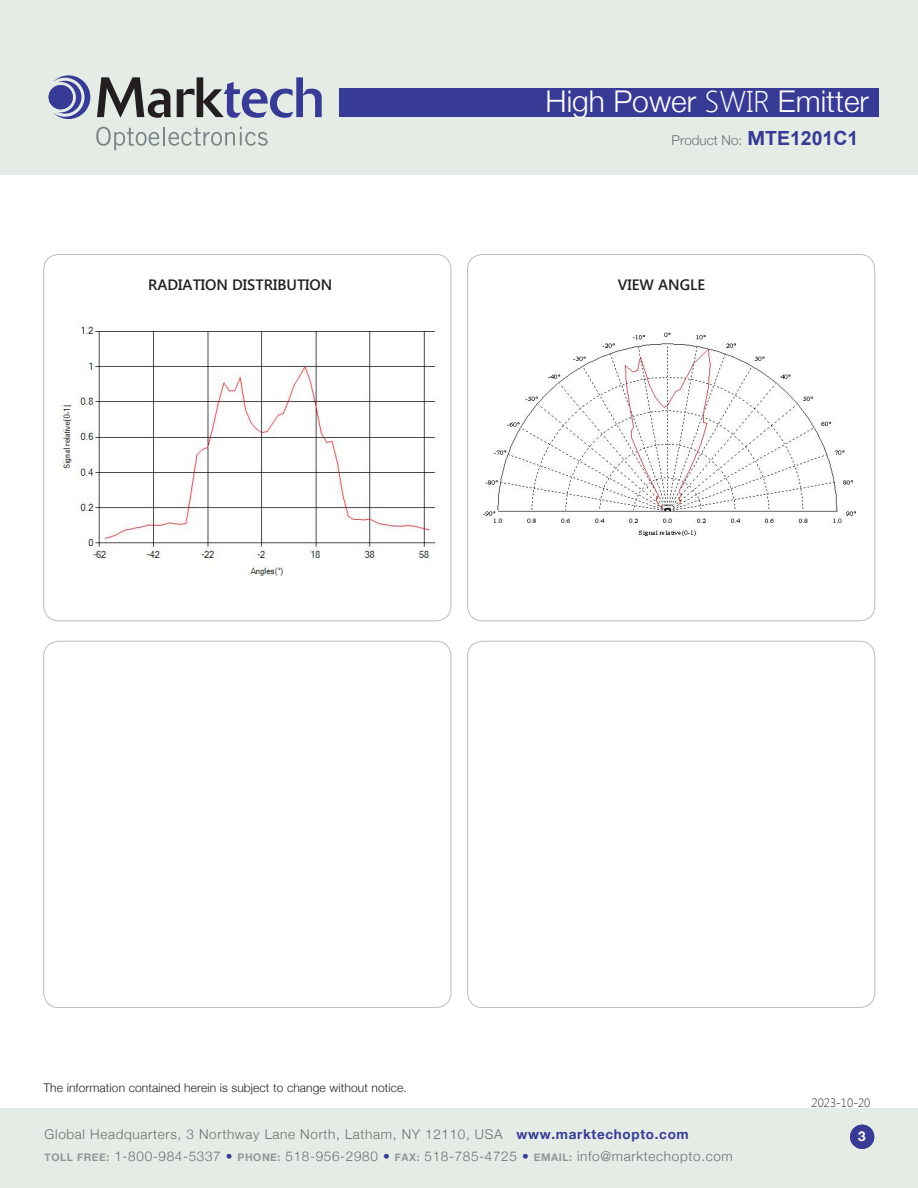
<style>
.page{position:relative;width:918px;height:1188px;background:#fff}
.page>*{position:absolute;margin:0;border:0;box-sizing:border-box;transform-origin:0 0}
.t1{font:300 30px "Helvetica Neue";color:#fff}
.t2{font:600 15px "Segoe UI";color:#231f20}
.t3{font:300 13.5px "Helvetica Neue";letter-spacing:.05em;color:#6c6d70}
.t4{font:300 13.5px "Helvetica Neue";color:#6c6d70}
.Text_flush_right{font:700 13.5px "Helvetica Neue";color:#fff}
.Text_flush_right-2{font:300 12px "Helvetica Neue";letter-spacing:.01em;color:#231f20}
.t5{font:300 12px "Segoe UI";color:#231f20}
.s1{font-family:"Segoe UI"}
.s2{font-weight:700;font-size:19.5px;color:#383b95}
.s3{font-family:"Arial";font-weight:700;font-size:19.5px;color:#383b95}
.s4{font-weight:700;color:#383b95}
.s5{font-weight:700;font-size:10.5px;color:#939598}
.s6{color:#383b95}
</style>
<div class="page">
<div style="left:0;top:1108px;width:918px;height:80px;background:#e5ece6"></div>
<div style="left:0;top:0;width:918px;height:175px;background:#e5ece6"></div>
<div style="left:339px;top:88px;width:540px;height:29px;background:#383b95"></div>
<svg style="left:96px;top:127px;width:172px;height:23px"></svg>
<svg style="left:53px;top:75px;width:37px;height:44px"></svg>
<div style="left:49px;top:85px;width:24px;height:24px;background:#383b95;border-radius:50%"></div>
<svg style="left:97px;top:77px;width:74px;height:41px"></svg>
<svg style="left:177px;top:77px;width:145px;height:41px"></svg>
<div style="left:850px;top:1125px;width:24px;height:24px;background:#383b95;border-radius:50%"></div>
<img style="left:60px;top:324px;width:376px;height:252px">
<img style="left:483px;top:332px;width:373px;height:206px">
<h1 class="t1" style="left:546px;top:83px;width:325px">High Power <span class="s1">SWIR</span> Emitter</h1>
<p class="t4" style="left:672px;top:132px;width:188px">Product No: <span class="s2">M</span><span class="s3">TE1201C1</span></p>
<p class="t2" style="left:148px;top:274px;width:186px">RADIATION DISTRIBUTION</p>
<p class="t2" style="left:618px;top:274px;width:89px">VIEW ANGLE</p>
<p class="Text_flush_right-2" style="left:44px;top:1081px;width:365px">The information contained herein is subject to change without notice.</p>
<p class="t3" style="left:44px;top:1126px;width:646px">Global Headquarters, 3 Northway Lane North, Latham, NY 12110, USA <span class="s4">www.marktechopto.com</span></p>
<p class="t3" style="left:44px;top:1148px;width:690px"><span class="s5">TOLL FREE:</span> 1-800-984-5337 <span class="s6">•</span> <span class="s5">PHONE:</span> 518-956-2980 <span class="s6">•</span> <span class="s5">FAX:</span> 518-785-4725 <span class="s6">•</span> <span class="s5">EMAIL:</span> info@marktechopto.com</p>
<p class="t5" style="left:812px;top:1094px;width:60px">2023-10-20</p>
<p class="Text_flush_right" style="left:858px;top:1128px;width:9px">3</p>
</div>
